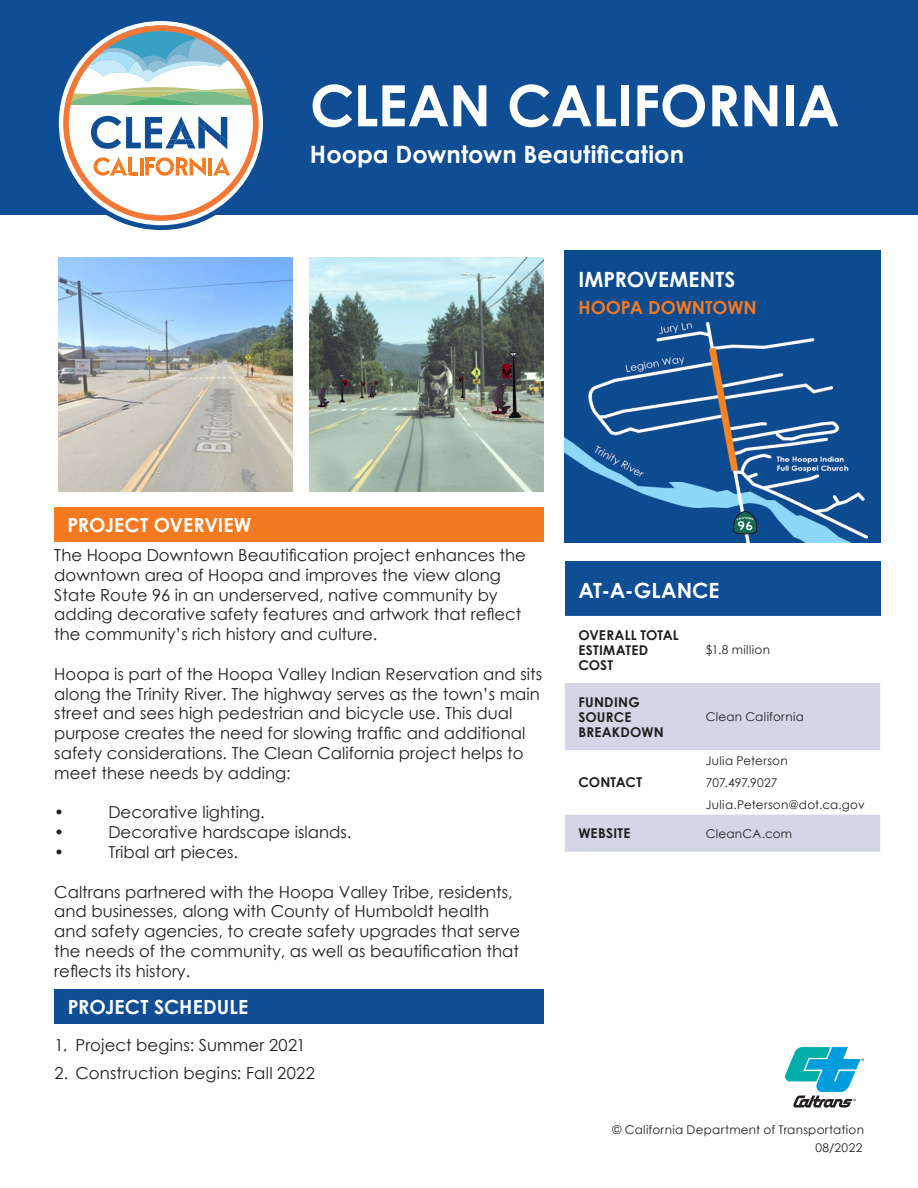
<style>
.page{position:relative;width:918px;height:1188px;background:#fff}
.page>*{position:absolute;margin:0;border:0;box-sizing:border-box;transform-origin:0 0}
.t1{font:700 57px "Century Gothic";letter-spacing:-.01em;color:#fff}
.t2{font:700 24px "Century Gothic";color:#fff}
.t3{font:700 21px "Century Gothic";color:#fff}
.t4{font:700 19.5px "Century Gothic";color:#fff}
.t5{font:700 18px "Century Gothic";color:#f47921}
.t6{font:16.5px/19.8px "Century Gothic";color:#231f20}
.t7{font:16.5px "Century Gothic";letter-spacing:.01em;color:#211e1f}
.t8{font:700 13.5px/15px "Century Gothic";letter-spacing:.015em;color:#211e1f}
.t9{font:12px/21.8px "Century Gothic";letter-spacing:.025em;color:#211e1f}
</style>
<div class="page">
<div style="left:54px;top:989px;width:490px;height:34px;background:#0f4d95"></div>
<div style="left:54px;top:508px;width:490px;height:34px;background:#f47921"></div>
<div style="left:0;top:0;width:918px;height:215px;background:#0f4d95"></div>
<img style="left:565px;top:251px;width:315px;height:291px">
<svg style="left:56px;top:19px;width:209px;height:209px;fill:#fff"></svg>
<div style="left:54px;top:16px;width:214px;height:214px;border:5px solid #0f4d95;border-radius:50%"></div>
<div style="left:63px;top:25px;width:196px;height:196px;background:#fff;border-radius:50%"></div>
<svg style="left:65px;top:25px;width:192px;height:80px"></svg>
<div style="left:63px;top:25px;width:196px;height:196px;border:6px solid #f37736;border-radius:50%"></div>
<hr style="left:140px;top:158px;width:3px;height:17px;background:#f47921">
<hr style="left:208px;top:158px;width:4px;height:17px;background:#f47921">
<svg style="left:94px;top:157px;width:44px;height:19px"></svg>
<svg style="left:213px;top:157px;width:17px;height:18px"></svg>
<svg style="left:145px;top:157px;width:61px;height:19px"></svg>
<svg style="left:91px;top:116px;width:136px;height:33px"></svg>
<div style="left:565px;top:562px;width:315px;height:54px;background:#0f4d95"></div>
<svg style="left:565px;top:814px;width:315px;height:1px"></svg>
<div style="left:565px;top:683px;width:315px;height:67px;background:#d4d6e8"></div>
<div style="left:565px;top:815px;width:315px;height:37px;background:#d4d6e8"></div>
<svg style="left:785px;top:1047px;width:79px;height:61px"></svg>
<img style="left:58px;top:257px;width:235px;height:234px">
<img style="left:309px;top:257px;width:235px;height:234px">
<h1 class="t1" style="left:310px;top:62px;width:531px">CLEAN CALIFORNIA</h1>
<h2 class="t2" style="left:310px;top:136px;width:376px">Hoopa Downtown Beautification</h2>
<p class="t3" style="left:578px;top:264px;width:159px">IMPROVEMENTS</p>
<p class="t5" style="left:578px;top:293px;width:180px">HOOPA DOWNTOWN</p>
<p class="t4" style="left:68px;top:510px;width:186px">PROJECT OVERVIEW</p>
<p class="t6" style="left:54px;top:545px;width:473px">The Hoopa Downtown Beautification project enhances the downtown area of Hoopa and improves the view along State Route 96 in an underserved, native community by adding decorative safety features and artwork that reflect the community’s rich history and culture.</p>
<p class="t6" style="left:54px;top:664px;width:489px">Hoopa is part of the Hoopa Valley Indian Reservation and sits along the Trinity River. The highway serves as the town’s main street and sees high pedestrian and bicycle use. This dual purpose creates the need for slowing traffic and additional safety considerations. The Clean California project helps to meet these needs by adding:</p>
<p class="t6" style="left:54px;top:802px;width:11px">•</p>
<p class="t6" style="left:108px;top:802px;width:158px">Decorative lighting.</p>
<p class="t6" style="left:54px;top:822px;width:11px">•</p>
<p class="t6" style="left:108px;top:822px;width:245px">Decorative hardscape islands.</p>
<p class="t6" style="left:54px;top:842px;width:11px">•</p>
<p class="t6" style="left:108px;top:842px;width:131px">Tribal art pieces.</p>
<p class="t6" style="left:54px;top:882px;width:467px">Caltrans partnered with the Hoopa Valley Tribe, residents, and businesses, along with County of Humboldt health and safety agencies, to create safety upgrades that serve the needs of the community, as well as beautification that reflects its history.</p>
<p class="t4" style="left:68px;top:992px;width:182px">PROJECT SCHEDULE</p>
<p class="t7" style="left:55px;top:1034px;width:252px">1. Project begins: Summer 2021</p>
<p class="t7" style="left:55px;top:1061px;width:262px">2. Construction begins: Fall 2022</p>
<p class="t3" style="left:578px;top:574px;width:143px">AT-A-GLANCE</p>
<p class="t8" style="left:578px;top:627px;width:102px">OVERALL TOTAL<br>ESTIMATED<br>COST</p>
<p class="t8" style="left:578px;top:694px;width:87px">FUNDING<br>SOURCE<br>BREAKDOWN</p>
<p class="t8" style="left:578px;top:774px;width:65px">CONTACT</p>
<p class="t9" style="left:706px;top:639px;width:66px">$1.8 million</p>
<p class="t9" style="left:706px;top:706px;width:100px">Clean California</p>
<p class="t9" style="left:706px;top:750px;width:160px">Julia Peterson<br>707.497.9027<br>Julia.Peterson@dot.ca.gov</p>
<p class="t8" style="left:578px;top:825px;width:54px">WEBSITE</p>
<p class="t9" style="left:706px;top:822px;width:88px">CleanCA.com</p>
<p class="t9" style="left:613px;top:1120px;width:253px;line-height:18.3px;text-align:right">© California Department of Transportation<br>08/2022</p>
</div>
